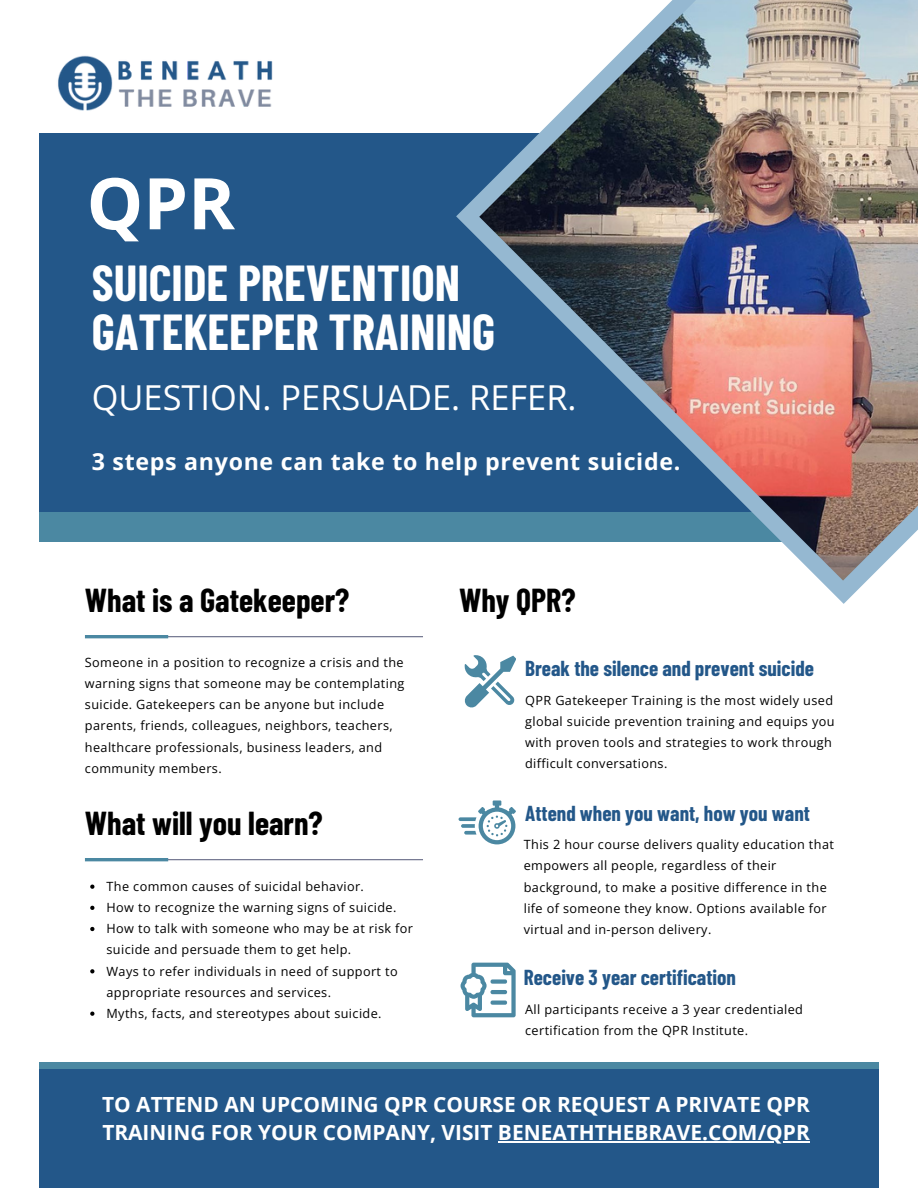
<style>
.page{position:relative;width:918px;height:1188px;background:#fff}
.page>*{position:absolute;margin:0;border:0;box-sizing:border-box;transform-origin:0 0}
.t1{font:700 71.25px "Open Sans";color:#fff}
.t2{font:700 49.35px "Barlow Condensed";color:#fff}
.t3{font:34.35px "Open Sans";color:#fff}
.t4{font:700 32.4px "Barlow Condensed";color:#000}
.t5{font:700 23.25px "Open Sans";letter-spacing:.03em;color:#fff}
.t6{font:700 21.15px "Barlow Condensed";color:#235789}
.t7{font:700 20.85px/28.2px "Open Sans";color:#fff}
.t8{font:12.75px/21.1px "Open Sans";letter-spacing:.03em;color:#000}
</style>
<div class="page">
<div style="left:39px;top:133px;width:840px;height:408px;background:#235789"></div>
<div style="left:39px;top:512px;width:821px;height:29px;background:#4b88a2"></div>
<svg style="left:456px;top:193px;width:411px;height:411px"></svg>
<img style="left:479px;top:0;width:439px;height:581px">
<div style="left:39px;top:1066px;width:840px;height:122px;background:#235789"></div>
<div style="left:39px;top:1062px;width:840px;height:7px;background:#4b88a2"></div>
<hr style="left:87px;top:636px;width:336px;height:1px;background:#666a86">
<hr style="left:87px;top:859px;width:336px;height:1px;background:#666a86">
<hr style="left:85px;top:635px;width:83px;height:3px;background:#4b88a2">
<hr style="left:85px;top:858px;width:83px;height:3px;background:#4b88a2">
<svg style="left:459px;top:800px;width:57px;height:44px"></svg>
<svg style="left:464px;top:655px;width:52px;height:52px"></svg>
<img style="left:58px;top:55px;width:215px;height:56px">
<svg style="left:461px;top:963px;width:55px;height:54px"></svg>
<svg style="left:90px;top:885px;width:4px;height:4px"></svg>
<svg style="left:90px;top:906px;width:4px;height:4px"></svg>
<svg style="left:90px;top:927px;width:4px;height:4px"></svg>
<svg style="left:90px;top:969px;width:4px;height:4px"></svg>
<svg style="left:90px;top:1012px;width:4px;height:4px"></svg>
<hr style="left:498px;top:1141px;width:312px;height:1px;background:#fff">
<p class="t1" style="left:87px;top:153px;width:150px">QPR</p>
<p class="t2" style="left:92px;top:252px;width:370px">SUICIDE PREVENTION</p>
<p class="t2" style="left:92px;top:300px;width:405px">GATEKEEPER TRAINING</p>
<p class="t3" style="left:92px;top:373px;width:486px">QUESTION. PERSUADE. REFER.</p>
<p class="t5" style="left:92px;top:445px;width:590px">3 steps anyone can take to help prevent suicide.</p>
<p class="t4" style="left:85px;top:580px;width:266px">What is a Gatekeeper?</p>
<p class="t4" style="left:459px;top:579px;width:118px">Why QPR?</p>
<p class="t8" style="left:85px;top:651px;width:321px">Someone in a position to recognize a crisis and the warning signs that someone may be contemplating suicide. Gatekeepers can be anyone but include parents, friends, colleagues, neighbors, teachers, healthcare professionals, business leaders, and community members.</p>
<p class="t6" style="left:525px;top:655px;width:290px">Break the silence and prevent suicide</p>
<p class="t8" style="left:525px;top:689px;width:311px">QPR Gatekeeper Training is the most widely used global suicide prevention training and equips you with proven tools and strategies to work through difficult conversations.</p>
<p class="t4" style="left:85px;top:803px;width:239px">What will you learn?</p>
<p class="t8" style="left:107px;top:875px;width:259px">The common causes of suicidal behavior.</p>
<p class="t8" style="left:107px;top:897px;width:291px">How to recognize the warning signs of suicide.</p>
<p class="t8" style="left:107px;top:918px;width:308px">How to talk with someone who may be at risk for suicide and persuade them to get help.</p>
<p class="t8" style="left:107px;top:960px;width:293px">Ways to refer individuals in need of support to appropriate resources and services.</p>
<p class="t8" style="left:107px;top:1002px;width:277px">Myths, facts, and stereotypes about suicide.</p>
<p class="t6" style="left:525px;top:800px;width:286px">Attend when you want, how you want</p>
<p class="t8" style="left:524px;top:834px;width:312px">This 2 hour course delivers quality education that empowers all people, regardless of their background, to make a positive difference in the life of someone they know. Options available for virtual and in-person delivery.</p>
<p class="t6" style="left:524px;top:964px;width:214px">Receive 3 year certification</p>
<p class="t8" style="left:525px;top:998px;width:279px">All participants receive a 3 year credentialed certification from the QPR Institute.</p>
<p class="t7" style="left:102px;top:1090px;width:709px">TO ATTEND AN UPCOMING QPR COURSE OR REQUEST A PRIVATE QPR<br>TRAINING FOR YOUR COMPANY, VISIT BENEATHTHEBRAVE.COM/QPR</p>
</div>
